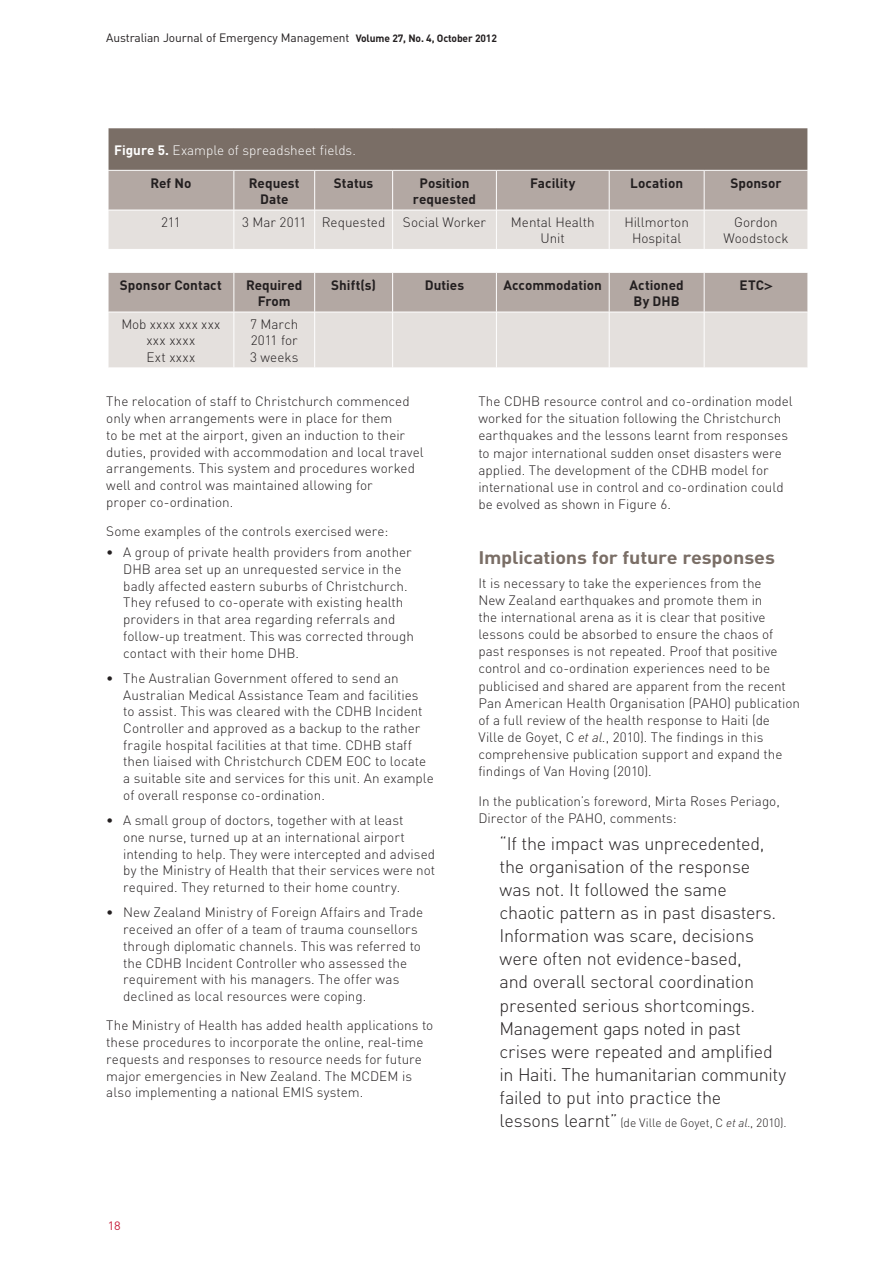
<style>
.page{position:relative;width:893px;height:1263px;background:#fff}
.page>*{position:absolute;margin:0;border:0;box-sizing:border-box;transform-origin:0 0}
.Pull_quote{font:300 18px/23.1px "DIN";letter-spacing:-.015em;color:#231f20}
.Grey_Subheading{font:700 18px "DIN";letter-spacing:-.01em;color:#7a6e66;scale:1.1 1}
.Body_Text{font:300 13.5px/16.8px "DIN";color:#231f20}
.t1{font:700 13.5px/16.5px "DIN";color:#231f20;text-align:center}
.t2{font:300 13.5px "DIN";color:#fff}
.Body_Text-2{font:300 13.5px/16.5px "DIN";letter-spacing:.03em;color:#231f20;text-align:center}
.t3{font:12px "DIN";letter-spacing:-.01em;color:#231f20}
.Pull_quote-2{font:300 12px "DIN";letter-spacing:-.005em;color:#231f20}
.t4{font:12px "DIN";color:#c8233f;scale:1.05 1}
.s1{font-weight:700;font-size:10.5px}
.s2{font-weight:700}
.s3{font-family:"Times"}
.s4{font-family:"DINOT";font-style:italic}
.s5{font-size:18px}
</style>
<div class="page">
<div style="left:108px;top:128px;width:700px;height:42px;background:#7a6e66"></div>
<div style="left:109px;top:171px;width:699px;height:39px;background:#b3a8a3"></div>
<svg style="left:109px;top:211px;width:699px;height:157px;background:#d6d0cc"></svg>
<hr style="left:108px;top:128px;width:126px;height:1px;background:#fff">
<hr style="left:108px;top:128px;width:1px;height:42px;background:#fff">
<hr style="left:234px;top:128px;width:81px;height:1px;background:#fff">
<hr style="left:315px;top:128px;width:78px;height:1px;background:#fff">
<hr style="left:393px;top:128px;width:103px;height:1px;background:#fff">
<hr style="left:496px;top:128px;width:113px;height:1px;background:#fff">
<hr style="left:609px;top:128px;width:95px;height:1px;background:#fff">
<hr style="left:704px;top:128px;width:104px;height:1px;background:#fff">
<hr style="left:234px;top:171px;width:1px;height:39px;background:#fff">
<hr style="left:314px;top:171px;width:1px;height:39px;background:#fff">
<hr style="left:392px;top:171px;width:1px;height:39px;background:#fff">
<hr style="left:496px;top:171px;width:1px;height:39px;background:#fff">
<hr style="left:609px;top:171px;width:1px;height:39px;background:#fff">
<hr style="left:704px;top:171px;width:1px;height:39px;background:#fff">
<hr style="left:234px;top:210px;width:1px;height:39px;background:#fff">
<hr style="left:314px;top:210px;width:1px;height:39px;background:#fff">
<hr style="left:392px;top:210px;width:1px;height:39px;background:#fff">
<hr style="left:496px;top:210px;width:1px;height:39px;background:#fff">
<hr style="left:609px;top:210px;width:1px;height:39px;background:#fff">
<hr style="left:704px;top:210px;width:1px;height:39px;background:#fff">
<svg style="left:109px;top:249px;width:699px;height:23px"></svg>
<hr style="left:108px;top:272px;width:126px;height:1px;background:#fff">
<hr style="left:234px;top:272px;width:81px;height:1px;background:#fff">
<hr style="left:234px;top:272px;width:1px;height:40px;background:#fff">
<hr style="left:315px;top:272px;width:78px;height:1px;background:#fff">
<hr style="left:314px;top:272px;width:1px;height:40px;background:#fff">
<hr style="left:393px;top:272px;width:103px;height:1px;background:#fff">
<hr style="left:392px;top:272px;width:1px;height:40px;background:#fff">
<hr style="left:496px;top:272px;width:113px;height:1px;background:#fff">
<hr style="left:496px;top:272px;width:1px;height:40px;background:#fff">
<hr style="left:609px;top:272px;width:95px;height:1px;background:#fff">
<hr style="left:609px;top:272px;width:1px;height:40px;background:#fff">
<hr style="left:704px;top:272px;width:104px;height:1px;background:#fff">
<hr style="left:704px;top:272px;width:1px;height:40px;background:#fff">
<hr style="left:108px;top:312px;width:126px;height:1px;background:#fff">
<hr style="left:234px;top:312px;width:81px;height:1px;background:#fff">
<hr style="left:234px;top:312px;width:1px;height:56px;background:#fff">
<hr style="left:315px;top:312px;width:78px;height:1px;background:#fff">
<hr style="left:314px;top:312px;width:1px;height:56px;background:#fff">
<hr style="left:393px;top:312px;width:103px;height:1px;background:#fff">
<hr style="left:392px;top:312px;width:1px;height:56px;background:#fff">
<hr style="left:496px;top:312px;width:113px;height:1px;background:#fff">
<hr style="left:496px;top:312px;width:1px;height:56px;background:#fff">
<hr style="left:609px;top:312px;width:95px;height:1px;background:#fff">
<hr style="left:609px;top:312px;width:1px;height:56px;background:#fff">
<hr style="left:704px;top:312px;width:104px;height:1px;background:#fff">
<hr style="left:704px;top:312px;width:1px;height:56px;background:#fff">
<p class="t3" style="left:106px;top:30px;width:392px">Australian Journal of Emergency Management <span class="s1">Volume 27, No. 4, October 2012</span></p>
<p class="t2" style="left:114px;top:141px;width:244px"><span class="s2">Figure 5.</span> Example of spreadsheet fields.</p>
<p class="t1" style="left:150px;top:174px;width:42px">Ref No</p>
<p class="t1" style="left:249px;top:174px;width:52px">Request<br>Date</p>
<p class="t1" style="left:334px;top:174px;width:41px">Status</p>
<p class="t1" style="left:413px;top:174px;width:65px">Position requested</p>
<p class="t1" style="left:530px;top:174px;width:47px">Facility</p>
<p class="t1" style="left:630px;top:174px;width:54px">Location</p>
<p class="t1" style="left:730px;top:174px;width:53px">Sponsor</p>
<p class="Body_Text" style="left:161px;top:214px;width:21px">211</p>
<p class="Body_Text" style="left:242px;top:214px;width:145px">3 Mar 2011 Requested</p>
<p class="Body_Text" style="left:403px;top:214px;width:85px">Social Worker</p>
<p class="Body_Text" style="left:511px;top:214px;width:85px;text-align:center">Mental Health<br>Unit</p>
<p class="Body_Text" style="left:624px;top:214px;width:66px;text-align:center">Hillmorton<br>Hospital</p>
<p class="Body_Text" style="left:724px;top:214px;width:66px;text-align:center">Gordon<br>Woodstock</p>
<p class="t1" style="left:120px;top:276px;width:103px">Sponsor Contact</p>
<p class="t1" style="left:246px;top:276px;width:58px">Required<br>From</p>
<p class="t1" style="left:331px;top:276px;width:46px">Shift(s)</p>
<p class="t1" style="left:425px;top:276px;width:41px">Duties</p>
<p class="t1" style="left:503px;top:276px;width:100px">Accommodation</p>
<p class="t1" style="left:630px;top:276px;width:56px">Actioned<br>By DHB</p>
<p class="t1" style="left:740px;top:276px;width:34px">ETC<span class="s3">&gt;</span></p>
<p class="Body_Text-2" style="left:121px;top:316px;width:101px">Mob xxxx xxx xxx xxx xxxx<br>Ext xxxx</p>
<p class="Body_Text" style="left:250px;top:316px;width:50px;text-align:justify">7 March 2011 for 3 weeks</p>
<p class="Body_Text" style="left:106px;top:393px;width:319px">The relocation of staff to Christchurch commenced only when arrangements were in place for them<br>to be met at the airport, given an induction to their duties, provided with accommodation and local travel arrangements. This system and procedures worked well and control was maintained allowing for<br>proper co-ordination.</p>
<p class="Body_Text" style="left:106px;top:523px;width:284px">Some examples of the controls exercised were:</p>
<p class="Body_Text" style="left:123px;top:544px;width:292px;text-indent:-17px">• A group of private health providers from another DHB area set up an unrequested service in the badly affected eastern suburbs of Christchurch.<br>They refused to co-operate with existing health providers in that area regarding referrals and follow-up treatment. This was corrected through contact with their home DHB.</p>
<p class="Body_Text" style="left:123px;top:669px;width:312px;text-indent:-17px">• The Australian Government offered to send an Australian Medical Assistance Team and facilities<br>to assist. This was cleared with the CDHB Incident Controller and approved as a backup to the rather fragile hospital facilities at that time. CDHB staff then liaised with Christchurch CDEM EOC to locate a suitable site and services for this unit. An example of overall response co-ordination.</p>
<p class="Body_Text" style="left:123px;top:812px;width:313px;text-indent:-17px">• A small group of doctors, together with at least<br>one nurse, turned up at an international airport intending to help. They were intercepted and advised by the Ministry of Health that their services were not required. They returned to their home country.</p>
<p class="Body_Text" style="left:123px;top:904px;width:301px;text-indent:-17px">• New Zealand Ministry of Foreign Affairs and Trade received an offer of a team of trauma counsellors through diplomatic channels. This was referred to the CDHB Incident Controller who assessed the requirement with his managers. The offer was declined as local resources were coping.</p>
<p class="Body_Text" style="left:106px;top:1017px;width:328px">The Ministry of Health has added health applications to these procedures to incorporate the online, real-time requests and responses to resource needs for future major emergencies in New Zealand. The MCDEM is also implementing a national EMIS system.</p>
<p class="Body_Text" style="left:478px;top:393px;width:316px">The CDHB resource control and co-ordination model worked for the situation following the Christchurch earthquakes and the lessons learnt from responses to major international sudden onset disasters were applied. The development of the CDHB model for international use in control and co-ordination could be evolved as shown in Figure 6.</p>
<p class="Grey_Subheading" style="left:478px;top:545px;width:271px">Implications for future responses</p>
<p class="Body_Text" style="left:478px;top:575px;width:323px">It is necessary to take the experiences from the<br>New Zealand earthquakes and promote them in<br>the international arena as it is clear that positive lessons could be absorbed to ensure the chaos of past responses is not repeated. Proof that positive control and co-ordination experiences need to be publicised and shared are apparent from the recent Pan American Health Organisation (PAHO) publication of a full review of the health response to Haiti (de<br>Ville de Goyet, C <span class="s4">et al.</span>, 2010). The findings in this comprehensive publication support and expand the findings of Van Hoving (2010).</p>
<p class="Body_Text" style="left:478px;top:792px;width:303px">In the publication’s foreword, Mirta Roses Periago,<br>Director of the PAHO, comments:</p>
<p class="Pull_quote" style="left:500px;top:832px;width:288px">“If the impact was unprecedented, the organisation of the response<br>was not. It followed the same chaotic pattern as in past disasters.<br>Information was scare, decisions were often not evidence-based,<br>and overall sectoral coordination presented serious shortcomings.<br>Management gaps noted in past crises were repeated and amplified in Haiti. The humanitarian community failed to put into practice the</p>
<p class="Pull_quote-2" style="left:500px;top:1115px;width:288px"><span class="s5">lessons learnt”</span> (de Ville de Goyet, C <span class="s4">et al.</span>, 2010).</p>
<p class="t4" style="left:108px;top:1218px;width:14px">18</p>
</div>
